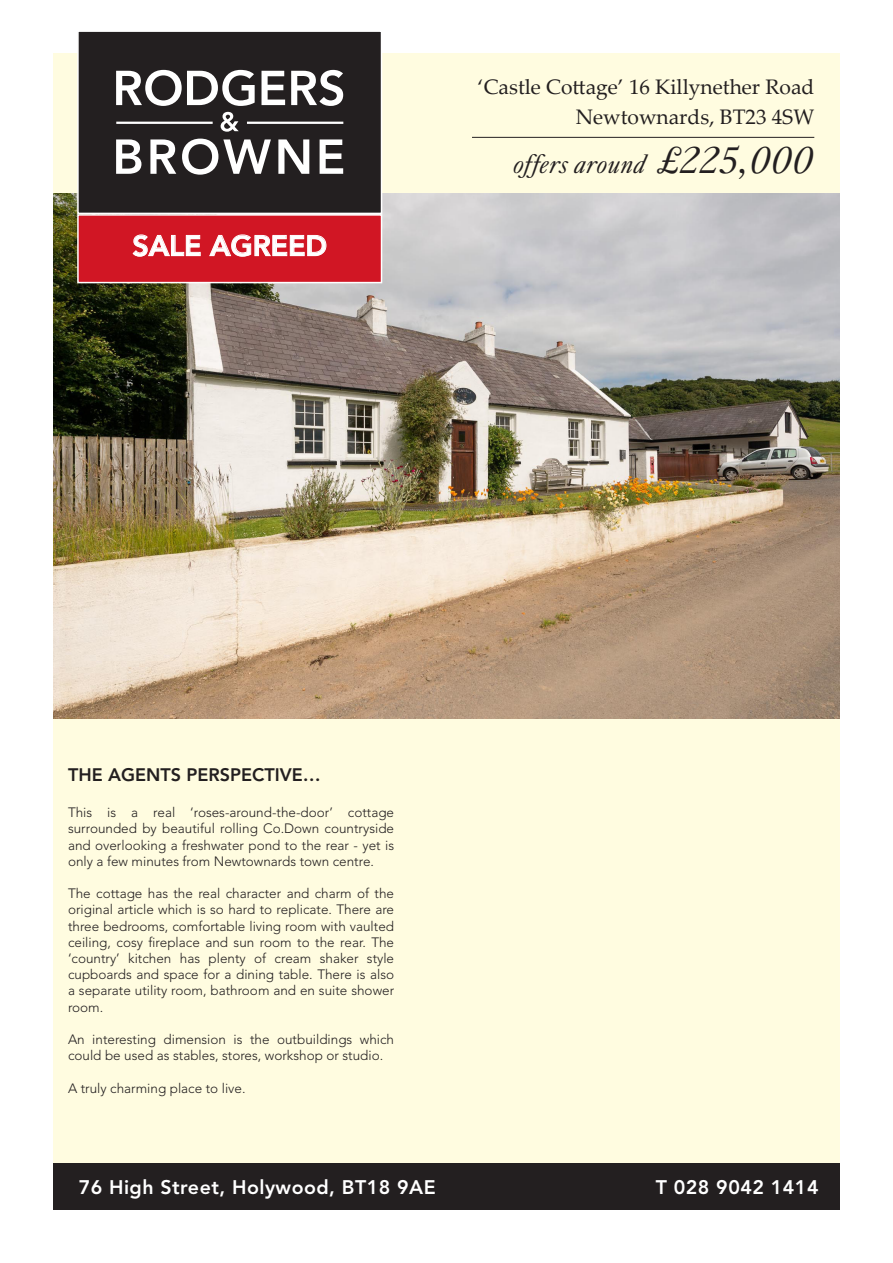
<style>
.page{position:relative;width:893px;height:1263px;background:#fff}
.page>*{position:absolute;margin:0;border:0;box-sizing:border-box;transform-origin:0 0}
.t1{font:800 28.5px "Avenir LT Std";color:#fff}
.t2{font:italic 27px "Kings Caslon Display Typo";letter-spacing:.025em;color:#231f20}
.t3{font:21px "Palatino Linotype";color:#231f20}
.t4{font:800 19.5px "Avenir LT Std";letter-spacing:.025em;color:#fff}
.t5{font:800 18px "Avenir LT Std";color:#231f20}
.t6{font:300 13.5px/16.2px "Avenir LT Std";color:#231f20;text-align:justify}
.s1{font-size:39px}
</style>
<div class="page">
<div style="left:53px;top:53px;width:787px;height:1157px;background:#fffce0"></div>
<img style="left:53px;top:193px;width:787px;height:525px">
<div style="left:53px;top:1163px;width:787px;height:47px;background:#231f20"></div>
<div style="left:76px;top:31px;width:307px;height:184px;background:#231f20"></div>
<svg style="left:116px;top:70px;width:227px;height:105px;background:#686666"></svg>
<hr style="left:116px;top:122px;width:97px;height:2px;background:#fff">
<hr style="left:247px;top:122px;width:96px;height:2px;background:#fff">
<hr style="left:472px;top:137px;width:342px;height:1px;background:#231f20">
<div style="left:77px;top:214px;width:305px;height:69px;background:#d11624;border:2px solid #fff"></div>
<svg style="left:132px;top:234px;width:69px;height:23px"></svg>
<svg style="left:209px;top:234px;width:118px;height:23px"></svg>
<p class="t1" style="left:132px;top:229px;width:196px">SALE AGREED</p>
<p class="t3" style="left:478px;top:72px;width:338px">‘Castle Cottage’ 16 Killynether Road</p>
<p class="t3" style="left:576px;top:102px;width:240px">Newtownards, BT23 4SW</p>
<p class="t2" style="left:514px;top:148px;width:301px">offers around <span class="s1">£225,000</span></p>
<p class="t5" style="left:68px;top:764px;width:254px">THE AGENTS PERSPECTIVE…</p>
<p class="t6" style="left:68px;top:804px;width:328px">This is a real ‘roses-around-the-door’ cottage surrounded by beautiful rolling Co.Down countryside and overlooking a freshwater pond to the rear - yet is only a few minutes from Newtownards town centre.</p>
<p class="t6" style="left:68px;top:885px;width:328px">The cottage has the real character and charm of the original article which is so hard to replicate. There are three bedrooms, comfortable living room with vaulted ceiling, cosy fireplace and sun room to the rear. The ‘country’ kitchen has plenty of cream shaker style cupboards and space for a dining table. There is also a separate utility room, bathroom and en suite shower room.</p>
<p class="t6" style="left:68px;top:1031px;width:328px">An interesting dimension is the outbuildings which could be used as stables, stores, workshop or studio.</p>
<p class="t6" style="left:68px;top:1080px;width:179px">A truly charming place to live.</p>
<p class="t4" style="left:79px;top:1175px;width:359px">76 High Street, Holywood, BT18 9AE</p>
<p class="t4" style="left:656px;top:1175px;width:164px">T 028 9042 1414</p>
</div>
